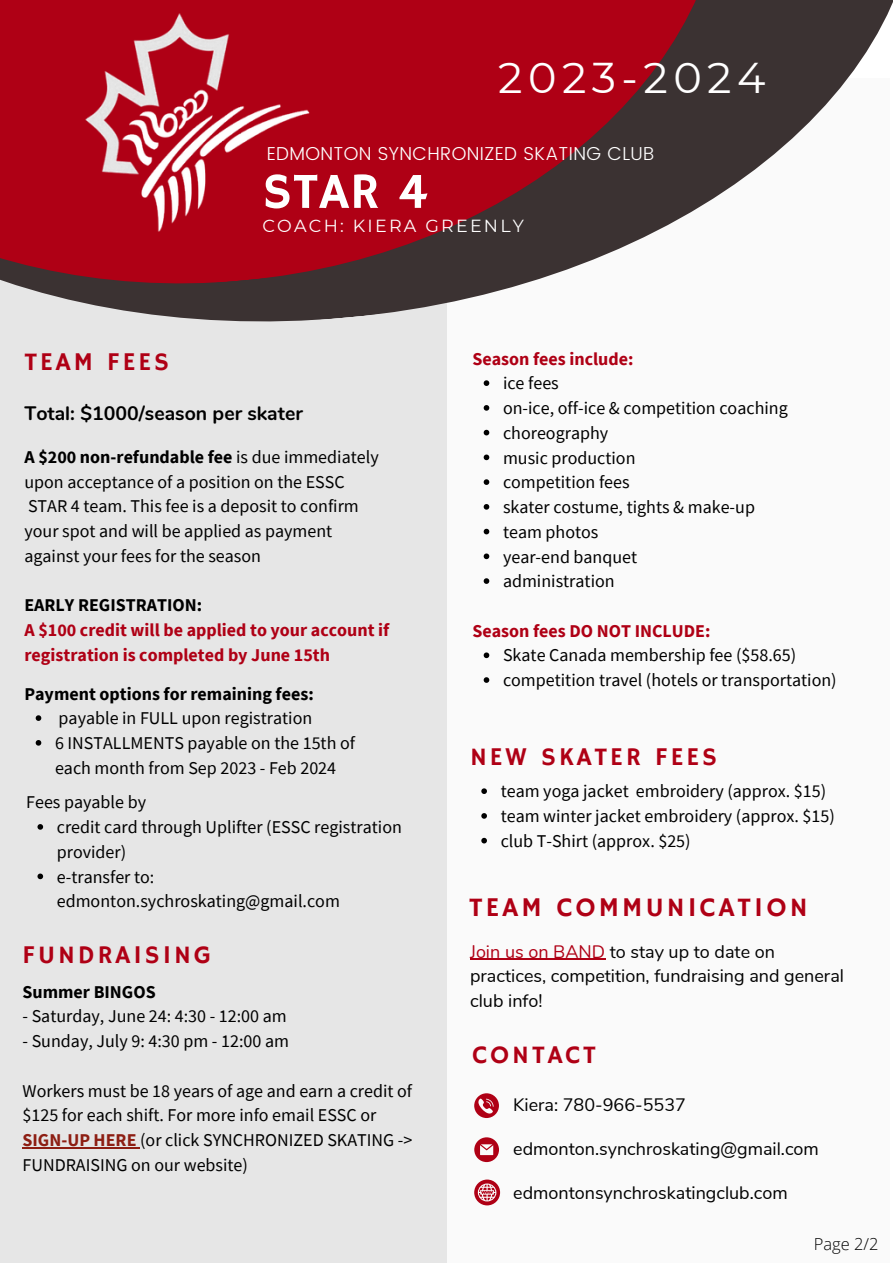
<style>
.page{position:relative;width:893px;height:1264px;background:#fff}
.page>*{position:absolute;margin:0;border:0;box-sizing:border-box;transform-origin:0 0}
.t1{font:50.55px "Hammersmith One";color:#fff}
.t2{font:42.9px "Montserrat";letter-spacing:.125em;color:#fff}
.t3{font:27px "Hammersmith One";letter-spacing:.115em;color:#af0015}
.t4{font:25.5px "Hammersmith One";letter-spacing:.115em;color:#af0015}
.t5{font:700 19.5px "Nunito";color:#000}
.t6{font:300 18.75px "Poppins";letter-spacing:.02em;color:#fff}
.t7{font:18px/24.8px "Source Sans Pro";color:#000}
.t8{font:700 18px/24.8px "Source Sans Pro";color:#af0015}
.t9{font:18px "Nunito Sans";color:#000}
.t10{font:18px/24.8px "Nunito";color:#000}
.t11{font:700 18px "Source Sans Pro";color:#000}
.t12{font:17.55px "Montserrat";letter-spacing:.125em;color:#fff}
.t13{font:300 16.5px "Open Sans";color:#000}
.s1{font-weight:700}
.s2{font-weight:700;color:#8d1e13}
.s3{color:#af0015}
</style>
<div class="page">
<div style="left:443px;top:78px;width:447px;height:1183px;background:#fafafa"></div>
<div style="left:0;top:0;width:446px;height:1262px;background:#e6e6e6"></div>
<svg style="left:110px;top:0;width:782px;height:348px"></svg>
<svg style="left:0;top:0;width:745px;height:307px;background:#91303b"></svg>
<svg style="left:483px;top:380px;width:6px;height:6px"></svg>
<svg style="left:483px;top:405px;width:6px;height:5px"></svg>
<svg style="left:483px;top:430px;width:6px;height:5px"></svg>
<svg style="left:483px;top:454px;width:6px;height:6px"></svg>
<svg style="left:483px;top:479px;width:6px;height:6px"></svg>
<svg style="left:483px;top:504px;width:6px;height:5px"></svg>
<svg style="left:483px;top:529px;width:6px;height:5px"></svg>
<svg style="left:483px;top:553px;width:6px;height:6px"></svg>
<svg style="left:483px;top:578px;width:6px;height:6px"></svg>
<svg style="left:483px;top:652px;width:6px;height:6px"></svg>
<svg style="left:483px;top:677px;width:6px;height:6px"></svg>
<svg style="left:36px;top:715px;width:5px;height:6px"></svg>
<svg style="left:36px;top:740px;width:5px;height:5px"></svg>
<svg style="left:37px;top:824px;width:6px;height:5px"></svg>
<svg style="left:37px;top:873px;width:6px;height:6px"></svg>
<svg style="left:474px;top:1093px;width:25px;height:24px"></svg>
<svg style="left:474px;top:1179px;width:26px;height:26px"></svg>
<svg style="left:474px;top:1137px;width:25px;height:25px"></svg>
<svg style="left:481px;top:788px;width:6px;height:6px"></svg>
<svg style="left:481px;top:813px;width:6px;height:5px"></svg>
<svg style="left:481px;top:837px;width:6px;height:6px"></svg>
<img style="left:73px;top:4px;width:305px;height:304px">
<hr style="left:23px;top:1147px;width:113px;height:1px;background:#8d1e13">
<hr style="left:476px;top:958px;width:129px;height:1px;background:#af0015">
<p class="t2" style="left:498px;top:52px;width:269px">2023-2024</p>
<p class="t6" style="left:267px;top:142px;width:389px">EDMONTON SYNCHRONIZED SKATING CLUB</p>
<p class="t1" style="left:262px;top:162px;width:167px">STAR 4</p>
<p class="t4" style="left:24px;top:347px;width:146px">TEAM FEES</p>
<p class="t12" style="left:262px;top:215px;width:263px">COACH: KIERA GREENLY</p>
<p class="t8" style="left:472px;top:346px;width:162px">Season fees include:</p>
<p class="t5" style="left:24px;top:400px;width:280px">Total: $1000/season per skater</p>
<p class="t7" style="left:24px;top:444px;width:356px"><span class="s1">A $200 non-refundable fee</span> is due immediately upon acceptance of a position on the ESSC STAR 4 team. This fee is a deposit to confirm your spot and will be applied as payment against your fees for the season</p>
<p class="t11" style="left:24px;top:593px;width:179px">EARLY REGISTRATION:</p>
<p class="t8" style="left:24px;top:617px;width:366px">A $100 credit will be applied to your account if registration is completed by June 15th</p>
<p class="t11" style="left:24px;top:681px;width:291px">Payment options for remaining fees:</p>
<p class="t7" style="left:59px;top:705px;width:255px">payable in FULL upon registration</p>
<p class="t7" style="left:55px;top:730px;width:301px">6 INSTALLMENTS payable on the 15th of each month from Sep 2023 - Feb 2024</p>
<p class="t7" style="left:26px;top:789px;width:121px">Fees payable by</p>
<p class="t7" style="left:57px;top:814px;width:346px">credit card through Uplifter (ESSC registration provider)</p>
<p class="t7" style="left:57px;top:863px;width:284px">e-transfer to: edmonton.sychroskating@gmail.com</p>
<p class="t4" style="left:23px;top:940px;width:190px">FUNDRAISING</p>
<p class="t11" style="left:23px;top:979px;width:135px">Summer BINGOS</p>
<p class="t7" style="left:23px;top:1003px;width:266px">- Saturday, June 24: 4:30 - 12:00 am</p>
<p class="t7" style="left:23px;top:1028px;width:268px">- Sunday, July 9: 4:30 pm - 12:00 am</p>
<p class="t7" style="left:23px;top:1077px;width:391px">Workers must be 18 years of age and earn a credit of $125 for each shift. For more info email ESSC or <span class="s2">SIGN-UP HERE</span> (or click SYNCHRONIZED SKATING -&gt; FUNDRAISING on our website)</p>
<p class="t7" style="left:503px;top:370px;width:57px">ice fees</p>
<p class="t7" style="left:503px;top:395px;width:286px">on-ice, off-ice &amp; competition coaching</p>
<p class="t7" style="left:503px;top:420px;width:107px">choreography</p>
<p class="t7" style="left:503px;top:445px;width:134px">music production</p>
<p class="t7" style="left:503px;top:469px;width:128px">competition fees</p>
<p class="t7" style="left:503px;top:494px;width:253px">skater costume, tights &amp; make-up</p>
<p class="t7" style="left:503px;top:519px;width:97px">team photos</p>
<p class="t7" style="left:503px;top:543px;width:136px">year-end banquet</p>
<p class="t7" style="left:503px;top:568px;width:113px">administration</p>
<p class="t8" style="left:472px;top:618px;width:239px">Season fees DO NOT INCLUDE:</p>
<p class="t7" style="left:503px;top:642px;width:294px">Skate Canada membership fee ($58.65)</p>
<p class="t7" style="left:503px;top:667px;width:335px">competition travel (hotels or transportation)</p>
<p class="t4" style="left:470px;top:741px;width:248px">NEW SKATER FEES</p>
<p class="t7" style="left:500px;top:778px;width:327px">team yoga jacket embroidery (approx. $15)</p>
<p class="t7" style="left:500px;top:803px;width:335px">team winter jacket embroidery (approx. $15)</p>
<p class="t7" style="left:500px;top:828px;width:191px">club T-Shirt (approx. $25)</p>
<p class="t3" style="left:469px;top:892px;width:340px">TEAM COMMUNICATION</p>
<p class="t10" style="left:470px;top:939px;width:375px"><span class="s3">Join us on BAND</span> to stay up to date on practices, competition, fundraising and general club info!</p>
<p class="t4" style="left:472px;top:1040px;width:125px">CONTACT</p>
<p class="t9" style="left:513px;top:1093px;width:174px">Kiera: 780-966-5537</p>
<p class="t9" style="left:513px;top:1137px;width:307px">edmonton.synchroskating@gmail.com</p>
<p class="t9" style="left:513px;top:1180px;width:276px">edmontonsynchroskatingclub.com</p>
<p class="t13" style="left:813px;top:1232px;width:66px">Page 2/2</p>
</div>
